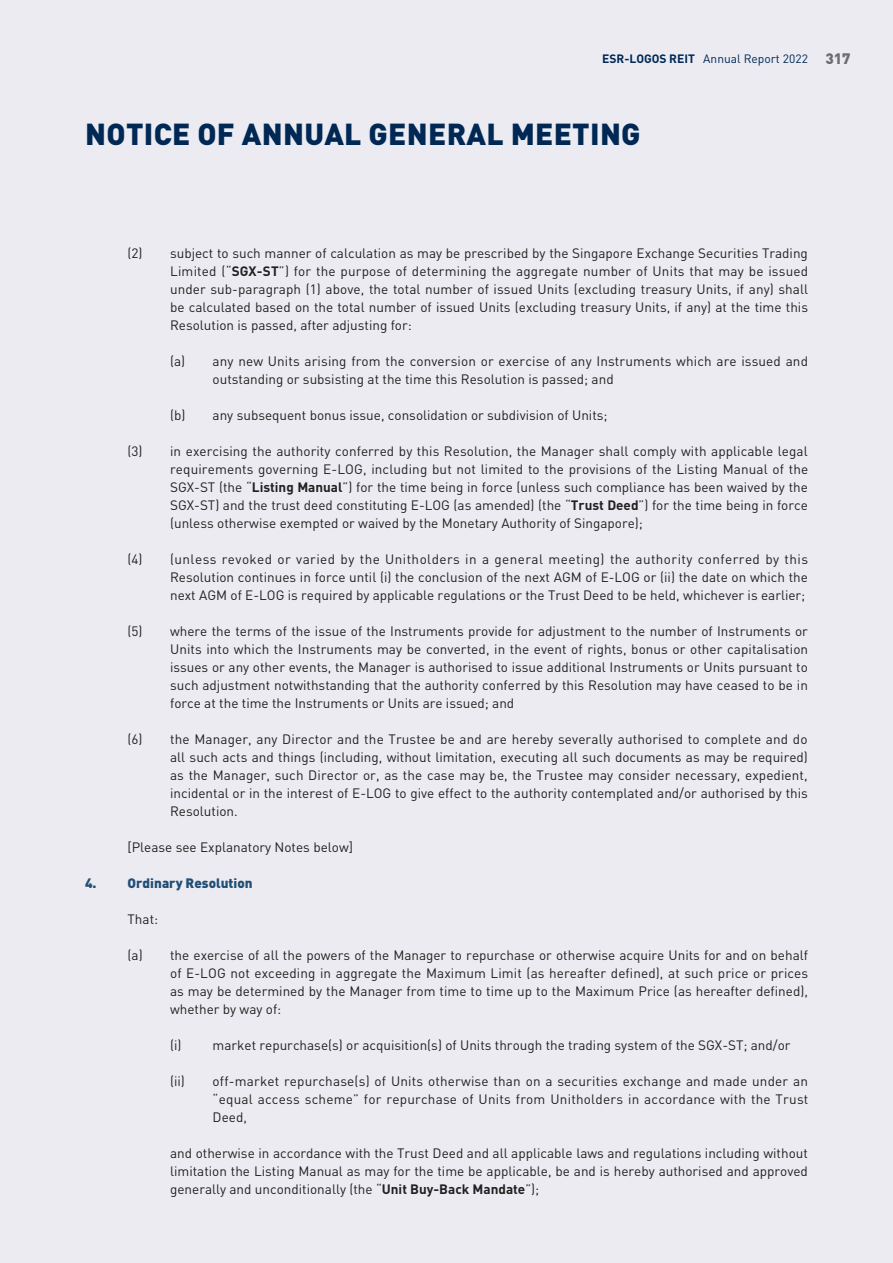
<style>
.page{position:relative;width:893px;height:1263px;background:#ebebf1}
.page>*{position:absolute;margin:0;border:0;box-sizing:border-box;transform-origin:0 0}
.t1{font:900 30px "DIN Pro";letter-spacing:.01em;color:#002855}
.t2{font:900 15px "DIN Pro";color:#6c6d70}
.t3{font:13.5px/18px "DIN Pro";color:#231f20;text-align:justify}
.t4{font:900 13.5px "DIN Pro";color:#204e75}
.t5{font:12px "DIN Pro";color:#002855}
.s1{font-weight:700}
</style>
<div class="page">
<p class="t5" style="left:602px;top:50px;width:207px"><span class="s1">ESR-LOGOS REIT</span> Annual Report 2022</p>
<p class="t2" style="left:825px;top:48px;width:27px">317</p>
<h1 class="t1" style="left:85px;top:114px;width:557px">NOTICE OF ANNUAL GENERAL MEETING</h1>
<p class="t3" style="left:170px;top:244px;width:640px;text-indent:-43px">(2) subject to such manner of calculation as may be prescribed by the Singapore Exchange Securities Trading Limited (“<span class="s1">SGX-ST</span>”) for the purpose of determining the aggregate number of Units that may be issued under sub-paragraph (1) above, the total number of issued Units (excluding treasury Units, if any) shall be calculated based on the total number of issued Units (excluding treasury Units, if any) at the time this Resolution is passed, after adjusting for:</p>
<p class="t3" style="left:213px;top:352px;width:597px;text-indent:-43px">(a) any new Units arising from the conversion or exercise of any Instruments which are issued and outstanding or subsisting at the time this Resolution is passed; and</p>
<p class="t3" style="left:170px;top:406px;width:439px">(b) any subsequent bonus issue, consolidation or subdivision of Units;</p>
<p class="t3" style="left:170px;top:442px;width:640px;text-indent:-43px">(3) in exercising the authority conferred by this Resolution, the Manager shall comply with applicable legal requirements governing E-LOG, including but not limited to the provisions of the Listing Manual of the SGX-ST (the “<span class="s1">Listing Manual</span>”) for the time being in force (unless such compliance has been waived by the SGX-ST) and the trust deed constituting E-LOG (as amended) (the “<span class="s1">Trust Deed</span>”) for the time being in force (unless otherwise exempted or waived by the Monetary Authority of Singapore);</p>
<p class="t3" style="left:170px;top:550px;width:639px;text-indent:-43px">(4) (unless revoked or varied by the Unitholders in a general meeting) the authority conferred by this Resolution continues in force until (i) the conclusion of the next AGM of E-LOG or (ii) the date on which the next AGM of E-LOG is required by applicable regulations or the Trust Deed to be held, whichever is earlier;</p>
<p class="t3" style="left:170px;top:622px;width:640px;text-indent:-43px">(5) where the terms of the issue of the Instruments provide for adjustment to the number of Instruments or Units into which the Instruments may be converted, in the event of rights, bonus or other capitalisation issues or any other events, the Manager is authorised to issue additional Instruments or Units pursuant to such adjustment notwithstanding that the authority conferred by this Resolution may have ceased to be in force at the time the Instruments or Units are issued; and</p>
<p class="t3" style="left:170px;top:730px;width:639px;text-indent:-43px">(6) the Manager, any Director and the Trustee be and are hereby severally authorised to complete and do all such acts and things (including, without limitation, executing all such documents as may be required) as the Manager, such Director or, as the case may be, the Trustee may consider necessary, expedient, incidental or in the interest of E-LOG to give effect to the authority contemplated and/or authorised by this Resolution.</p>
<p class="t3" style="left:128px;top:838px;width:227px">[Please see Explanatory Notes below]</p>
<p class="t4" style="left:85px;top:874px;width:169px">4. Ordinary Resolution</p>
<p class="t3" style="left:128px;top:910px;width:32px">That:</p>
<p class="t3" style="left:170px;top:946px;width:640px;text-indent:-43px">(a) the exercise of all the powers of the Manager to repurchase or otherwise acquire Units for and on behalf of E-LOG not exceeding in aggregate the Maximum Limit (as hereafter defined), at such price or prices as may be determined by the Manager from time to time up to the Maximum Price (as hereafter defined), whether by way of:</p>
<p class="t3" style="left:170px;top:1036px;width:622px">(i) market repurchase(s) or acquisition(s) of Units through the trading system of the SGX-ST; and/or</p>
<p class="t3" style="left:213px;top:1072px;width:597px;text-indent:-43px">(ii) off-market repurchase(s) of Units otherwise than on a securities exchange and made under an “equal access scheme” for repurchase of Units from Unitholders in accordance with the Trust Deed,</p>
<p class="t3" style="left:170px;top:1144px;width:639px">and otherwise in accordance with the Trust Deed and all applicable laws and regulations including without limitation the Listing Manual as may for the time be applicable, be and is hereby authorised and approved generally and unconditionally (the “<span class="s1">Unit Buy-Back Mandate</span>”);</p>
</div>
